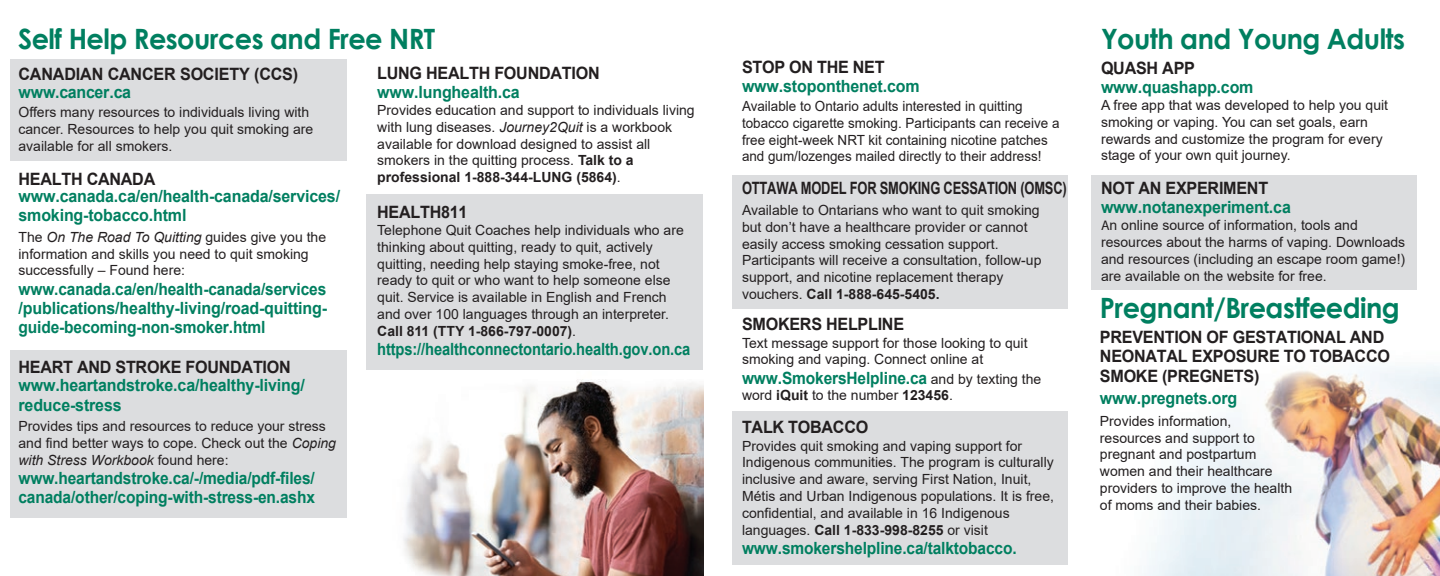
<style>
.page{position:relative;width:1440px;height:576px;background:#fff}
.page>*{position:absolute;margin:0;border:0;box-sizing:border-box;transform-origin:0 0}
.t1{font:700 28px "Century Gothic";letter-spacing:-.02em;color:#007f60}
.t2{font:700 17px/19.4px "Arial";letter-spacing:-.015em;color:#231f20;scale:.95 1}
.t3{font:700 17px "Arial";letter-spacing:-.015em;color:#231f20;scale:.76 1}
.t4{font:700 16.8px/19.2px "Arial";letter-spacing:-.01em;color:#007f60;text-align:justify;scale:.92 1}
.t5{font:700 16.8px/19.2px "Arial";letter-spacing:-.01em;color:#007f60;scale:.95 1}
.t6{font:700 16.8px "Arial";letter-spacing:-.01em;color:#007f60;scale:.87 1}
.t7{font:14px/16.8px "Arial";color:#231f20}
.t8{font:14px/16.8px "Arial";color:#231f20;scale:.96 1}
.s1{font-style:italic}
.s2{font-weight:700}
.s3{font-weight:400;font-size:14px;color:#231f20}
.s4{font-family:"Myriad Pro"}
</style>
<div class="page">
<img style="left:346px;top:357px;width:358px;height:219px">
<img style="left:1091px;top:213px;width:349px;height:363px">
<div style="left:1092px;top:175px;width:325px;height:115px;background:#dcdddf"></div>
<div style="left:732px;top:412px;width:336px;height:153px;background:#dcdddf"></div>
<div style="left:732px;top:175px;width:336px;height:134px;background:#dcdddf"></div>
<div style="left:367px;top:194px;width:336px;height:176px;background:#dcdddf"></div>
<div style="left:10px;top:350px;width:336px;height:167px;background:#dcdddf"></div>
<div style="left:10px;top:59px;width:336px;height:102px;background:#dcdddf"></div>
<h1 class="t1" style="left:18px;top:18px;width:419px">Self Help Resources and Free NRT</h1>
<p class="t5" style="left:377px;top:82px;width:152px">www.lunghealth.ca</p>
<p class="t2" style="left:377px;top:63px;width:236px">LUNG HEALTH FOUNDATION</p>
<p class="t2" style="left:19px;top:64px;width:296px">CANADIAN CANCER SOCIETY (CCS)</p>
<p class="t5" style="left:19px;top:82px;width:120px">www.cancer.ca</p>
<p class="t7" style="left:19px;top:104px;width:296px">Offers many resources to individuals living with cancer. Resources to help you quit smoking are available for all smokers.</p>
<p class="t7" style="left:377px;top:102px;width:319px">Provides education and support to individuals living with lung diseases. <span class="s1">Journey2Quit</span> is a workbook available for download designed to assist all smokers in the quitting process. <span class="s2">Talk to a professional 1-888-344-LUNG (5864)</span>.</p>
<p class="t2" style="left:19px;top:169px;width:146px">HEALTH CANADA</p>
<p class="t5" style="left:19px;top:187px;width:340px">www.canada.ca/en/health-canada/services/ smoking-tobacco.html</p>
<p class="t7" style="left:19px;top:228px;width:309px">The <span class="s1">On The Road To Quitting</span> guides give you the information and skills you need to quit smoking successfully – Found here:</p>
<p class="t4" style="left:19px;top:279px;width:337px">www.canada.ca/en/health-canada/services /publications/healthy-living/road-quitting&shy;guide-becoming-non-smoker.html</p>
<p class="t2" style="left:19px;top:358px;width:288px">HEART AND STROKE FOUNDATION</p>
<p class="t5" style="left:19px;top:376px;width:303px">www.heartandstroke.ca/healthy-living/ reduce-stress</p>
<p class="t7" style="left:19px;top:418px;width:319px">Provides tips and resources to reduce your stress and find better ways to cope. Check out the <span class="s1">Coping with Stress Workbook</span> found here:</p>
<p class="t4" style="left:19px;top:468px;width:324px">www.heartandstroke.ca/-/media/pdf-files/ canada/other/coping-with-stress-en.ashx</p>
<p class="t2" style="left:377px;top:202px;width:97px">HEALTH811</p>
<p class="t7" style="left:377px;top:222px;width:308px">Telephone Quit Coaches help individuals who are thinking about quitting, ready to quit, actively quitting, needing help staying smoke-free, not ready to quit or who want to help someone else quit. Service is available in English and French and over 100 languages through an interpreter.<br><span class="s2">Call 811 (TTY 1-866-797-0007)</span>.</p>
<p class="t6" style="left:377px;top:337px;width:361px">https://healthconnectontario.health.gov.on.ca</p>
<p class="t2" style="left:742px;top:57px;width:152px">STOP ON THE NET</p>
<p class="t5" style="left:742px;top:76px;width:189px">www.stoponthenet.com</p>
<p class="t8" style="left:742px;top:98px;width:332px">Available to Ontario adults interested in quitting tobacco cigarette smoking. Participants can receive a free eight-week NRT kit containing nicotine patches and gum/lozenges mailed directly to their address!</p>
<p class="t3" style="left:742px;top:176px;width:429px">OTTAWA MODEL FOR SMOKING CESSATION (OMSC)</p>
<p class="t7" style="left:742px;top:202px;width:301px">Available to Ontarians who want to quit smoking but don’t have a healthcare provider or cannot easily access smoking cessation support.<br>Participants will receive a consultation, follow-up support, and nicotine replacement therapy vouchers. <span class="s2">Call 1-888-645-5405.</span></p>
<p class="t2" style="left:742px;top:315px;width:172px">SMOKERS HELPLINE</p>
<p class="t7" style="left:742px;top:334px;width:287px">Text message support for those looking to quit smoking and vaping. Connect online at</p>
<p class="t4" style="left:742px;top:368px;width:327px">www.SmokersHelpline.ca <span class="s3">and by texting the</span></p>
<p class="t7" style="left:742px;top:387px;width:212px">word <span class="s2">iQuit</span> to the number <span class="s2">123456</span>.</p>
<p class="t2" style="left:742px;top:418px;width:134px">TALK TOBACCO</p>
<p class="t7" style="left:742px;top:437px;width:314px">Provides quit smoking and vaping support for Indigenous communities. The program is culturally inclusive and aware, serving First Nation, Inuit, Métis and Urban Indigenous populations. It is free, confidential, and available in 16 Indigenous languages. <span class="s2">Call 1-833-998-8255</span> or visit</p>
<p class="t4" style="left:742px;top:539px;width:300px">www.smokershelpline.ca/talktobacco.</p>
<h1 class="t1" style="left:1101px;top:18px;width:306px">Youth and Young Adults</h1>
<p class="t2" style="left:1101px;top:59px;width:100px">QUASH APP</p>
<p class="t5" style="left:1101px;top:77px;width:162px">www.quashapp.com</p>
<p class="t7" style="left:1101px;top:97px;width:289px">A free app that was developed to help you quit smoking or vaping. You can set goals, earn rewards and customize the program for every stage of your own quit journey.</p>
<p class="t2" style="left:1101px;top:179px;width:178px">NOT AN EXPERIMENT</p>
<p class="t5" style="left:1101px;top:198px;width:201px">www.notanexperiment.ca</p>
<p class="t7" style="left:1101px;top:217px;width:306px"><span class="s4">A</span>n online source of information, tools and resources about the harms of vaping. Downloads and resources (including an escape room game!) are available on the website for free.</p>
<h1 class="t1" style="left:1100px;top:287px;width:301px">Pregnant/Breastfeeding</h1>
<p class="t2" style="left:1100px;top:327px;width:307px">PREVENTION OF GESTATIONAL AND<br>NEONATAL EXPOSURE TO TOBACCO<br>SMOKE (PREGNETS)</p>
<p class="t5" style="left:1100px;top:388px;width:146px">www.pregnets.org</p>
<p class="t7" style="left:1100px;top:412px;width:194px">Provides information, resources and support to pregnant and postpartum women and their healthcare providers to improve the health of moms and their babies.</p>
</div>
